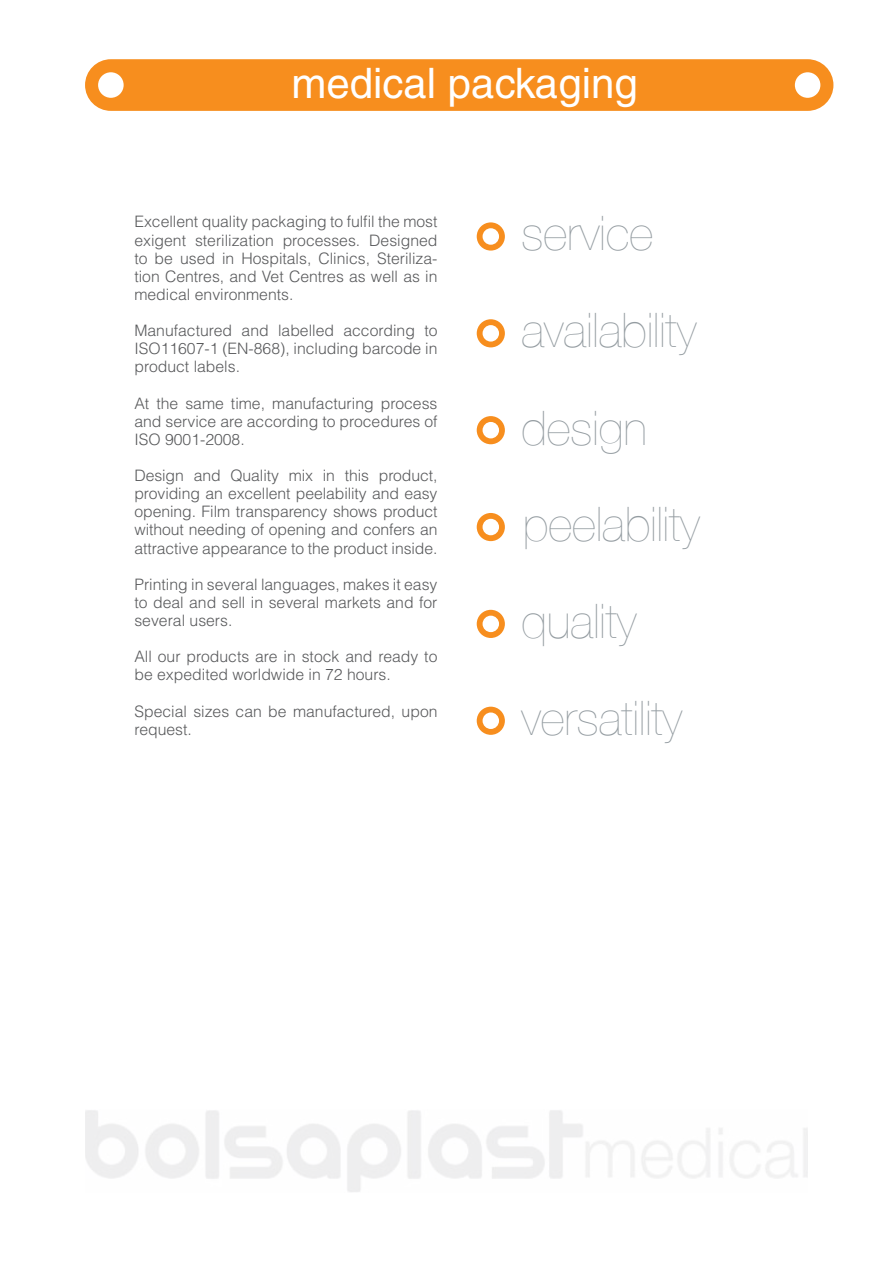
<style>
.page{position:relative;width:893px;height:1263px;background:#fff}
.page>*{position:absolute;margin:0;border:0;box-sizing:border-box;transform-origin:0 0}
.t1{font:200 47.55px/96.9px "Helvetica Neue";color:#949ca1}
.t2{font:42px "Helvetica LT Std";color:#fff}
.t3{font:300 15.75px/18.1px "Helvetica LT Std";color:#58595b;text-align:justify}
</style>
<div class="page">
<div style="left:85px;top:59px;width:748px;height:52px;background:#f78e1e;border-radius:26px"></div>
<div style="left:795px;top:72px;width:25px;height:26px;background:#fff;border-radius:50%"></div>
<div style="left:98px;top:72px;width:26px;height:26px;background:#fff;border-radius:50%"></div>
<div style="left:477px;top:222px;width:28px;height:29px;background:#f78e1e;border-radius:50%"></div>
<div style="left:483px;top:228px;width:16px;height:17px;background:#fff;border-radius:50%"></div>
<div style="left:477px;top:319px;width:28px;height:28px;background:#f78e1e;border-radius:50%"></div>
<div style="left:483px;top:325px;width:16px;height:17px;background:#fff;border-radius:50%"></div>
<div style="left:477px;top:416px;width:28px;height:28px;background:#f78e1e;border-radius:50%"></div>
<div style="left:483px;top:422px;width:16px;height:16px;background:#fff;border-radius:50%"></div>
<div style="left:477px;top:513px;width:28px;height:28px;background:#f78e1e;border-radius:50%"></div>
<div style="left:483px;top:519px;width:16px;height:16px;background:#fff;border-radius:50%"></div>
<div style="left:477px;top:610px;width:28px;height:28px;background:#f78e1e;border-radius:50%"></div>
<div style="left:483px;top:616px;width:16px;height:16px;background:#fff;border-radius:50%"></div>
<div style="left:477px;top:707px;width:28px;height:28px;background:#f78e1e;border-radius:50%"></div>
<div style="left:483px;top:712px;width:16px;height:17px;background:#fff;border-radius:50%"></div>
<h2 class="t2" style="left:292px;top:59px;width:348px">medical packaging</h2>
<p class="t3" style="left:134px;top:213px;width:305px">Excellent quality packaging to fulfil the most exigent sterilization processes. Designed to be used in Hospitals, Clinics, Steriliza&shy;tion Centres, and Vet Centres as well as in medical environments.</p>
<p class="t3" style="left:134px;top:321px;width:305px">Manufactured and labelled according to ISO11607-1 (EN-868), including barcode in product labels.</p>
<p class="t3" style="left:134px;top:394px;width:305px">At the same time, manufacturing process and service are according to procedures of ISO 9001-2008.</p>
<p class="t3" style="left:134px;top:466px;width:305px">Design and Quality mix in this product, providing an excellent peelability and easy opening. Film transparency shows product without needing of opening and confers an attractive appearance to the product inside.</p>
<p class="t3" style="left:134px;top:575px;width:305px">Printing in several languages, makes it easy to deal and sell in several markets and for several users.</p>
<p class="t3" style="left:134px;top:647px;width:304px">All our products are in stock and ready to be expedited worldwide in 72 hours.</p>
<p class="t3" style="left:134px;top:702px;width:305px">Special sizes can be manufactured, upon request.</p>
<h1 class="t1" style="left:521px;top:185px;width:180px">service availability design peelability quality versatility</h1>
</div>
